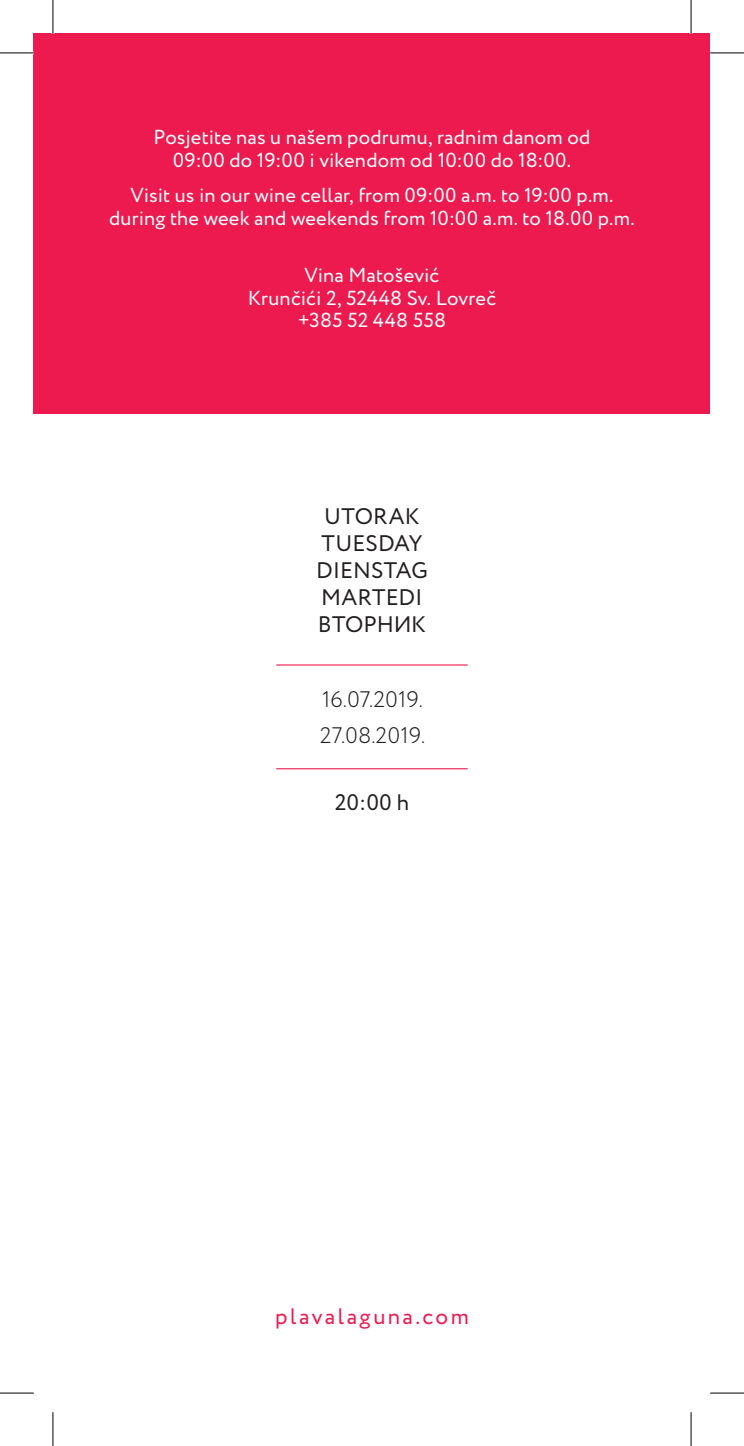
<style>
.page{position:relative;width:744px;height:1446px;background:#fff}
.page>*{position:absolute;margin:0;border:0;box-sizing:border-box;transform-origin:0 0}
.t1{font:22.5px "Circe";color:#231f20}
.t2{font:300 22.5px "Circe";color:#231f20}
.t3{font:22.5px "Circe";letter-spacing:.105em;color:#ed1a4f}
.t4{font:20.25px/22.5px "Circe";letter-spacing:.01em;color:#fff;text-align:center}
</style>
<div class="page">
<div style="left:34px;top:34px;width:676px;height:380px;background:#ed1a4f"></div>
<hr style="left:276px;top:768px;width:191px;height:1px;background:#ed1a4f">
<hr style="left:276px;top:664px;width:191px;height:1px;background:#ed1a4f">
<hr style="left:0;top:53px;width:34px;height:1px;background:#000">
<hr style="left:710px;top:53px;width:34px;height:1px;background:#000">
<hr style="left:0;top:1392px;width:34px;height:1px;background:#000">
<hr style="left:710px;top:1392px;width:34px;height:1px;background:#000">
<hr style="left:53px;top:0;width:1px;height:34px;background:#000">
<hr style="left:53px;top:1411px;width:1px;height:34px;background:#000">
<hr style="left:690px;top:0;width:1px;height:34px;background:#000">
<hr style="left:690px;top:1411px;width:1px;height:34px;background:#000">
<p class="t4" style="left:154px;top:127px;width:438px">Posjetite nas u našem podrumu, radnim danom od<br>09:00 do 19:00 i vikendom od 10:00 do 18:00.</p>
<p class="t4" style="left:109px;top:185px;width:527px">Visit us in our wine cellar, from 09:00 a.m. to 19:00 p.m. during the week and weekends from 10:00 a.m. to 18.00 p.m.</p>
<p class="t4" style="left:304px;top:265px;width:136px">Vina Matošević</p>
<p class="t4" style="left:248px;top:287px;width:250px">Krunčići 2, 52448 Sv. Lovreč</p>
<p class="t4" style="left:298px;top:310px;width:150px">+385 52 448 558</p>
<p class="t1" style="left:324px;top:501px;width:97px">UTORAK</p>
<p class="t1" style="left:321px;top:528px;width:102px">TUESDAY</p>
<p class="t1" style="left:316px;top:555px;width:113px">DIENSTAG</p>
<p class="t1" style="left:321px;top:582px;width:103px">MARTEDI</p>
<p class="t1" style="left:318px;top:609px;width:109px">ВТОРНИК</p>
<p class="t2" style="left:322px;top:685px;width:102px">16.07.2019.</p>
<p class="t2" style="left:320px;top:721px;width:107px">27.08.2019.</p>
<p class="t1" style="left:335px;top:787px;width:76px">20:00 h</p>
<p class="t3" style="left:275px;top:1301px;width:195px">plavalaguna.com</p>
</div>
